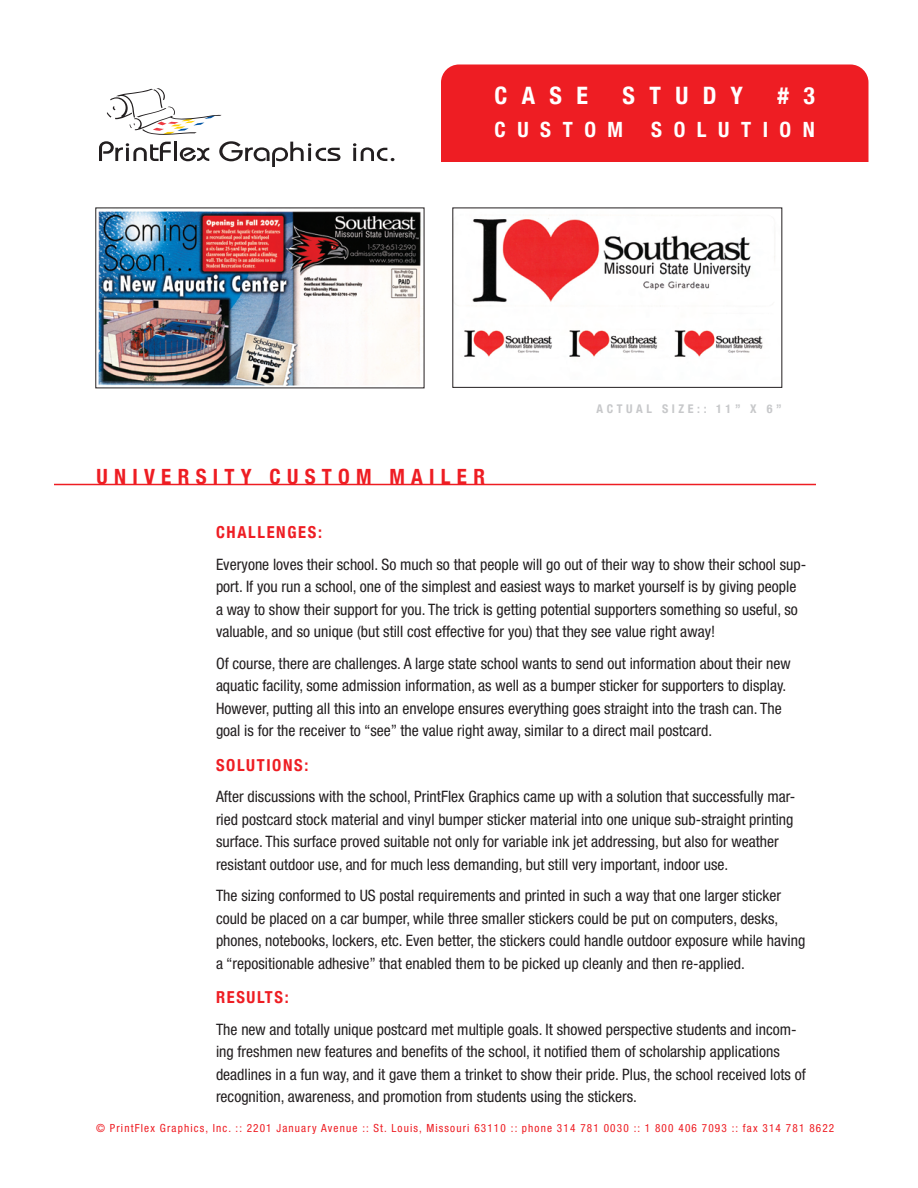
<style>
.page{position:relative;width:918px;height:1188px;background:#fff}
.page>*{position:absolute;margin:0;border:0;box-sizing:border-box;transform-origin:0 0}
.t1{font:700 condensed 24px "Helvetica Neue";color:#fff}
.Case_Head{font:700 condensed 21px "Helvetica Neue";letter-spacing:.3em;color:#ee1d23}
.Case_Head-2{font:700 condensed 21px "Helvetica Neue";letter-spacing:.55em;color:#fff}
.Subheads{font:700 condensed 16.5px "Helvetica Neue";letter-spacing:.1em;color:#ee1d23}
.Text{font:condensed 15.75px/22.5px "Helvetica Neue";color:#231f20}
.Case_Head-3{font:700 condensed 12px "Helvetica Neue";letter-spacing:.3em;color:#c7c8ca}
.Case_Head-4{font:condensed 11.25px "Helvetica Neue";letter-spacing:.1em;color:#ee1d23}
</style>
<div class="page">
<svg style="left:107px;top:88px;width:115px;height:47px"></svg>
<svg style="left:99px;top:141px;width:72px;height:20px"></svg>
<hr style="left:174px;top:142px;width:3px;height:19px;background:#231f20">
<svg style="left:180px;top:147px;width:29px;height:14px"></svg>
<svg style="left:219px;top:141px;width:121px;height:26px"></svg>
<svg style="left:353px;top:143px;width:41px;height:18px"></svg>
<hr style="left:54px;top:484px;width:762px;height:1px;background:#ee1d23">
<img style="left:464px;top:215px;width:311px;height:142px">
<div style="left:452px;top:208px;width:330px;height:180px;border:1px solid #231f20"></div>
<div style="left:441px;top:64px;width:427px;height:98px;background:#ee1d23"></div>
<img style="left:98px;top:211px;width:323px;height:175px">
<p class="t1" style="left:495px;top:81px;width:51px">C ASE</p>
<p class="t1" style="left:623px;top:81px;width:23px">STU</p>
<p class="t1" style="left:703px;top:81px;width:42px">D Y</p>
<p class="t1" style="left:777px;top:81px;width:39px"># 3</p>
<p class="Case_Head-2" style="left:495px;top:117px;width:130px">CUSTOM</p>
<p class="Case_Head-2" style="left:651px;top:117px;width:165px">SOLUTION</p>
<p class="Case_Head" style="left:96px;top:464px;width:389px">UNIVERSITY CUSTOM MAILER</p>
<p class="Case_Head-3" style="left:596px;top:401px;width:187px">ACTUAL SIZE:: 11” X 6”</p>
<p class="Subheads" style="left:216px;top:522px;width:108px">CHALLENGES:</p>
<p class="Text" style="left:216px;top:553px;width:592px">Everyone loves their school. So much so that people will go out of their way to show their school sup&shy;port. If you run a school, one of the simplest and easiest ways to market yourself is by giving people a way to show their support for you. The trick is getting potential supporters something so useful, so valuable, and so unique (but still cost effective for you) that they see value right away!</p>
<p class="Text" style="left:216px;top:652px;width:576px">Of course, there are challenges. A large state school wants to send out information about their new aquatic facility, some admission information, as well as a bumper sticker for supporters to display.<br>However, putting all this into an envelope ensures everything goes straight into the trash can. The goal is for the receiver to “see” the value right away, similar to a direct mail postcard.</p>
<p class="Subheads" style="left:216px;top:755px;width:94px">SOLUTIONS:</p>
<p class="Text" style="left:216px;top:785px;width:581px">After discussions with the school, PrintFlex Graphics came up with a solution that successfully mar&shy;ried postcard stock material and vinyl bumper sticker material into one unique sub-straight printing surface. This surface proved suitable not only for variable ink jet addressing, but also for weather resistant outdoor use, and for much less demanding, but still very important, indoor use.</p>
<p class="Text" style="left:216px;top:884px;width:591px">The sizing conformed to US postal requirements and printed in such a way that one larger sticker could be placed on a car bumper, while three smaller stickers could be put on computers, desks, phones, notebooks, lockers, etc. Even better, the stickers could handle outdoor exposure while having a “repositionable adhesive” that enabled them to be picked up cleanly and then re-applied.</p>
<p class="Subheads" style="left:216px;top:987px;width:74px">RESULTS:</p>
<p class="Text" style="left:216px;top:1018px;width:591px">The new and totally unique postcard met multiple goals. It showed perspective students and incom&shy;ing freshmen new features and benefits of the school, it notified them of scholarship applications deadlines in a fun way, and it gave them a trinket to show their pride. Plus, the school received lots of recognition, awareness, and promotion from students using the stickers.</p>
<p class="Case_Head-4" style="left:96px;top:1122px;width:740px">© PrintFlex Graphics, Inc. :: 2201 January Avenue :: St. Louis, Missouri 63110 :: phone 314 781 0030 :: 1 800 406 7093 :: fax 314 781 8622</p>
</div>
